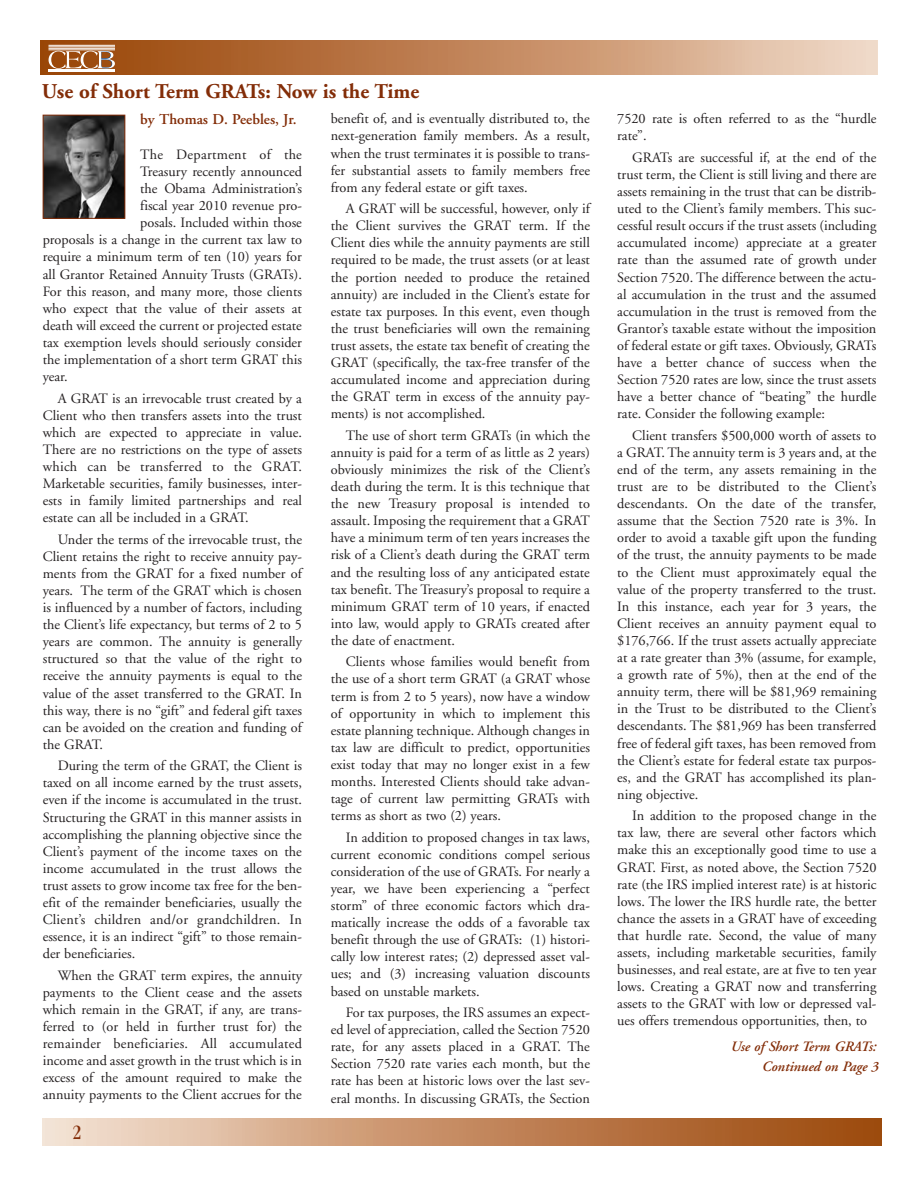
<style>
.page{position:relative;width:918px;height:1188px;background:#fff}
.page>*{position:absolute;margin:0;border:0;box-sizing:border-box;transform-origin:0 0}
.t1{font:700 21px "Adobe Garamond";color:#832d08}
.t2{font:condensed 21px "Garamond";color:#832d08}
.t3{font:600 15px "Adobe Garamond";color:#832d08}
.t4{font:14.25px/17.1px "Adobe Garamond";color:#231f20;text-align:justify}
.t5{font:italic 600 14.25px "Adobe Garamond";color:#832d08}
.t6{font:14.25px "Adobe Garamond";letter-spacing:.02em;color:#231f20}
</style>
<div class="page">
<svg style="left:40px;top:40px;width:838px;height:34px;background:#c48c63"></svg>
<hr style="left:49px;top:50px;width:66px;height:1px;background:#fff">
<hr style="left:49px;top:69px;width:66px;height:3px;background:#fff">
<hr style="left:49px;top:48px;width:66px;height:1px;background:#fff">
<hr style="left:49px;top:47px;width:66px;height:1px;background:#fff">
<hr style="left:49px;top:45px;width:66px;height:1px;background:#fff">
<svg style="left:49px;top:51px;width:66px;height:18px"></svg>
<div style="left:43px;top:1118px;width:838px;height:27px;background:linear-gradient(to right,#f3dece,#994202)"></div>
<img style="left:45px;top:117px;width:78px;height:100px">
<div style="left:43px;top:115px;width:82px;height:104px;border:1px solid #832d08"></div>
<h1 class="t1" style="left:42px;top:83px;width:379px">Use of Short Term GRATs: Now is the Time</h1>
<p class="t3" style="left:140px;top:113px;width:158px">by Thomas D. Peebles, Jr.</p>
<p class="t6" style="left:140px;top:149px;width:163px">The Department of the</p>
<p class="t4" style="left:140px;top:164px;width:163px">Treasury recently announced</p>
<p class="t4" style="left:140px;top:181px;width:163px">the Obama Administration’s</p>
<p class="t4" style="left:140px;top:198px;width:163px">fiscal year 2010 revenue pro-</p>
<p class="t4" style="left:140px;top:215px;width:163px">posals. Included within those</p>
<p class="t4" style="left:43px;top:232px;width:261px">proposals is a change in the current tax law to</p>
<p class="t4" style="left:43px;top:250px;width:261px">require a minimum term of ten (10) years for</p>
<p class="t4" style="left:43px;top:267px;width:261px">all Grantor Retained Annuity Trusts (GRATs).</p>
<p class="t4" style="left:43px;top:284px;width:261px">For this reason, and many more, those clients</p>
<p class="t4" style="left:43px;top:301px;width:261px">who expect that the value of their assets at</p>
<p class="t4" style="left:43px;top:318px;width:261px">death will exceed the current or projected estate</p>
<p class="t4" style="left:43px;top:335px;width:261px">tax exemption levels should seriously consider</p>
<p class="t4" style="left:43px;top:352px;width:261px">the implementation of a short term GRAT this</p>
<p class="t4" style="left:43px;top:369px;width:26px">year.</p>
<p class="t4" style="left:43px;top:391px;width:261px;text-indent:15px">A GRAT is an irrevocable trust created by a Client who then transfers assets into the trust which are expected to appreciate in value.<br>There are no restrictions on the type of assets which can be transferred to the GRAT.<br>Marketable securities, family businesses, inter&shy;ests in family limited partnerships and real estate can all be included in a GRAT.</p>
<p class="t4" style="left:43px;top:532px;width:261px;text-indent:15px">Under the terms of the irrevocable trust, the Client retains the right to receive annuity pay&shy;ments from the GRAT for a fixed number of years. The term of the GRAT which is chosen is influenced by a number of factors, including the Client’s life expectancy, but terms of 2 to 5 years are common. The annuity is generally structured so that the value of the right to receive the annuity payments is equal to the value of the asset transferred to the GRAT. In this way, there is no “gift” and federal gift taxes can be avoided on the creation and funding of the GRAT.</p>
<p class="t4" style="left:43px;top:758px;width:261px;text-indent:15px">During the term of the GRAT, the Client is taxed on all income earned by the trust assets, even if the income is accumulated in the trust.<br>Structuring the GRAT in this manner assists in accomplishing the planning objective since the Client’s payment of the income taxes on the income accumulated in the trust allows the trust assets to grow income tax free for the ben&shy;efit of the remainder beneficiaries, usually the Client’s children and/or grandchildren. In essence, it is an indirect “gift” to those remain&shy;der beneficiaries.</p>
<p class="t4" style="left:43px;top:968px;width:261px;text-indent:15px">When the GRAT term expires, the annuity payments to the Client cease and the assets which remain in the GRAT, if any, are trans&shy;ferred to (or held in further trust for) the remainder beneficiaries. All accumulated income and asset growth in the trust which is in excess of the amount required to make the annuity payments to the Client accrues for the</p>
<h1 class="t2" style="left:73px;top:1124px;width:11px">2</h1>
<p class="t4" style="left:331px;top:112px;width:261px">benefit of, and is eventually distributed to, the next-generation family members. As a result, when the trust terminates it is possible to trans&shy;fer substantial assets to family members free from any federal estate or gift taxes.</p>
<p class="t4" style="left:331px;top:201px;width:261px;text-indent:15px">A GRAT will be successful, however, only if the Client survives the GRAT term. If the Client dies while the annuity payments are still required to be made, the trust assets (or at least the portion needed to produce the retained annuity) are included in the Client’s estate for estate tax purposes. In this event, even though the trust beneficiaries will own the remaining trust assets, the estate tax benefit of creating the GRAT (specifically, the tax-free transfer of the accumulated income and appreciation during the GRAT term in excess of the annuity pay&shy;ments) is not accomplished.</p>
<p class="t4" style="left:331px;top:428px;width:261px;text-indent:15px">The use of short term GRATs (in which the annuity is paid for a term of as little as 2 years) obviously minimizes the risk of the Client’s death during the term. It is this technique that the new Treasury proposal is intended to assault. Imposing the requirement that a GRAT have a minimum term of ten years increases the risk of a Client’s death during the GRAT term and the resulting loss of any anticipated estate tax benefit. The Treasury’s proposal to require a minimum GRAT term of 10 years, if enacted into law, would apply to GRATs created after the date of enactment.</p>
<p class="t4" style="left:331px;top:655px;width:261px;text-indent:15px">Clients whose families would benefit from the use of a short term GRAT (a GRAT whose term is from 2 to 5 years), now have a window of opportunity in which to implement this estate planning technique. Although changes in tax law are difficult to predict, opportunities exist today that may no longer exist in a few months. Interested Clients should take advan&shy;tage of current law permitting GRATs with terms as short as two (2) years.</p>
<p class="t4" style="left:331px;top:830px;width:261px;text-indent:15px">In addition to proposed changes in tax laws, current economic conditions compel serious consideration of the use of GRATs. For nearly a year, we have been experiencing a “perfect storm” of three economic factors which dra&shy;matically increase the odds of a favorable tax benefit through the use of GRATs: (1) histori&shy;cally low interest rates; (2) depressed asset val&shy;ues; and (3) increasing valuation discounts based on unstable markets.</p>
<p class="t4" style="left:331px;top:1005px;width:261px;text-indent:15px">For tax purposes, the IRS assumes an expect&shy;ed level of appreciation, called the Section 7520 rate, for any assets placed in a GRAT. The Section 7520 rate varies each month, but the rate has been at historic lows over the last sev&shy;eral months. In discussing GRATs, the Section</p>
<p class="t4" style="left:617px;top:111px;width:261px">7520 rate is often referred to as the “hurdle rate”.</p>
<p class="t4" style="left:617px;top:150px;width:261px;text-indent:15px">GRATs are successful if, at the end of the trust term, the Client is still living and there are assets remaining in the trust that can be distrib&shy;uted to the Client’s family members. This suc&shy;cessful result occurs if the trust assets (including accumulated income) appreciate at a greater rate than the assumed rate of growth under Section 7520. The difference between the actu&shy;al accumulation in the trust and the assumed accumulation in the trust is removed from the Grantor’s taxable estate without the imposition of federal estate or gift taxes. Obviously, GRATs have a better chance of success when the Section 7520 rates are low, since the trust assets have a better chance of “beating” the hurdle rate. Consider the following example:</p>
<p class="t4" style="left:617px;top:428px;width:261px;text-indent:15px">Client transfers $500,000 worth of assets to a GRAT. The annuity term is 3 years and, at the end of the term, any assets remaining in the trust are to be distributed to the Client’s descendants. On the date of the transfer, assume that the Section 7520 rate is 3%. In order to avoid a taxable gift upon the funding of the trust, the annuity payments to be made to the Client must approximately equal the value of the property transferred to the trust.<br>In this instance, each year for 3 years, the Client receives an annuity payment equal to $176,766. If the trust assets actually appreciate at a rate greater than 3% (assume, for example, a growth rate of 5%), then at the end of the annuity term, there will be $81,969 remaining in the Trust to be distributed to the Client’s descendants. The $81,969 has been transferred free of federal gift taxes, has been removed from the Client’s estate for federal estate tax purpos&shy;es, and the GRAT has accomplished its plan&shy;ning objective.</p>
<p class="t4" style="left:617px;top:808px;width:261px;text-indent:15px">In addition to the proposed change in the tax law, there are several other factors which make this an exceptionally good time to use a GRAT. First, as noted above, the Section 7520 rate (the IRS implied interest rate) is at historic lows. The lower the IRS hurdle rate, the better chance the assets in a GRAT have of exceeding that hurdle rate. Second, the value of many assets, including marketable securities, family businesses, and real estate, are at five to ten year lows. Creating a GRAT now and transferring assets to the GRAT with low or depressed val&shy;ues offers tremendous opportunities, then, to</p>
<p class="t5" style="left:731px;top:1041px;width:147px">Use of Short Term GRATs:</p>
<p class="t5" style="left:762px;top:1061px;width:118px">Continued on Page 3</p>
</div>
